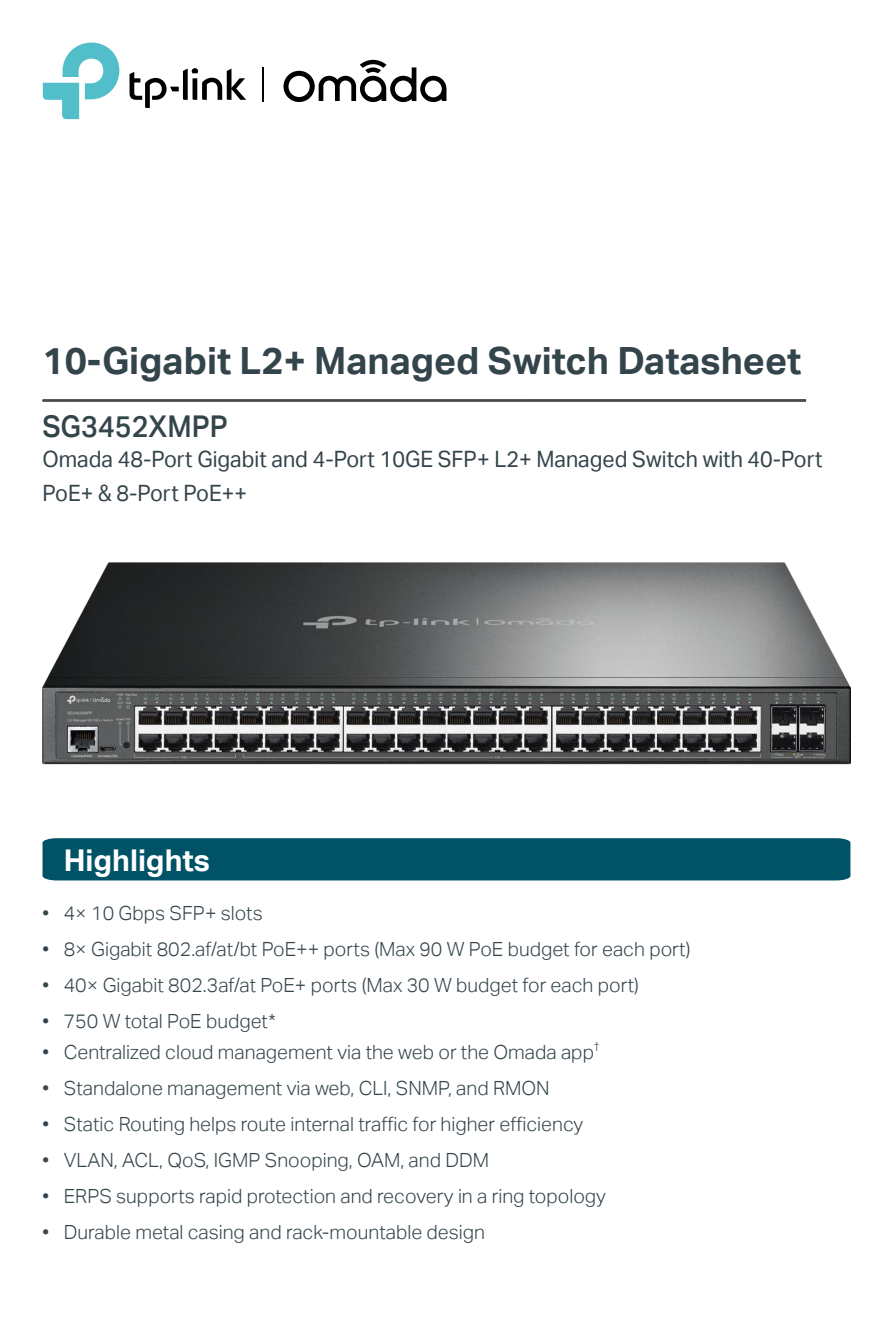
<style>
.page{position:relative;width:893px;height:1319px;background:#fff}
.page>*{position:absolute;margin:0;border:0;box-sizing:border-box;transform-origin:0 0}
.t1{font:37.5px "TP Link Aktiv Bold";color:#34444b}
.t2{font:30px "TP Link Aktiv Medium";color:#34444b;scale:.95 1}
.t3{font:30px "TP Link Aktiv Bold";color:#fff}
.t4{font:22.5px/33.8px "TP Link Aktiv Regular";color:#34444b;scale:.95 1}
.t5{font:19.5px "TP Link Aktiv Light";color:#34444b}
.t6{font:11.4px "TP Link Aktiv Light";color:#34444b}
</style>
<div class="page">
<img style="left:43px;top:562px;width:807px;height:203px">
<svg style="left:283px;top:60px;width:163px;height:42px"></svg>
<svg style="left:130px;top:68px;width:116px;height:40px"></svg>
<svg style="left:43px;top:43px;width:76px;height:76px"></svg>
<hr style="left:262px;top:67px;width:2px;height:34px;background:#000">
<svg style="left:42px;top:399px;width:764px;height:3px;background:#595655"></svg>
<div style="left:43px;top:838px;width:807px;height:42px;background:#005267"></div>
<h1 class="t1" style="left:43px;top:338px;width:760px">10-Gigabit L2+ Managed Switch Datasheet</h1>
<h2 class="t2" style="left:43px;top:409px;width:197px">SG3452XMPP</h2>
<p class="t4" style="left:43px;top:442px;width:822px">Omada 48-Port Gigabit and 4-Port 10GE SFP+ L2+ Managed Switch with 40-Port<br>PoE+ &amp; 8-Port PoE++</p>
<h2 class="t3" style="left:64px;top:843px;width:148px">Highlights</h2>
<p class="t5" style="left:43px;top:901px;width:222px">• 4× 10 Gbps SFP+ slots</p>
<p class="t5" style="left:43px;top:937px;width:649px">• 8× Gigabit 802.af/at/bt PoE++ ports (Max 90 W PoE budget for each port)</p>
<p class="t5" style="left:43px;top:973px;width:598px">• 40× Gigabit 802.3af/at PoE+ ports (Max 30 W budget for each port)</p>
<p class="t5" style="left:43px;top:1009px;width:235px">• 750 W total PoE budget*</p>
<p class="t5" style="left:43px;top:1040px;width:553px">• Centralized cloud management via the web or the Omada app</p>
<p class="t6" style="left:594px;top:1039px;width:7px">†</p>
<p class="t5" style="left:43px;top:1076px;width:509px">• Standalone management via web, CLI, SNMP, and RMON</p>
<p class="t5" style="left:43px;top:1112px;width:542px">• Static Routing helps route internal traffic for higher efficiency</p>
<p class="t5" style="left:43px;top:1148px;width:448px">• VLAN, ACL, QoS, IGMP Snooping, OAM, and DDM</p>
<p class="t5" style="left:43px;top:1184px;width:565px">• ERPS supports rapid protection and recovery in a ring topology</p>
<p class="t5" style="left:43px;top:1220px;width:444px">• Durable metal casing and rack-mountable design</p>
</div>
